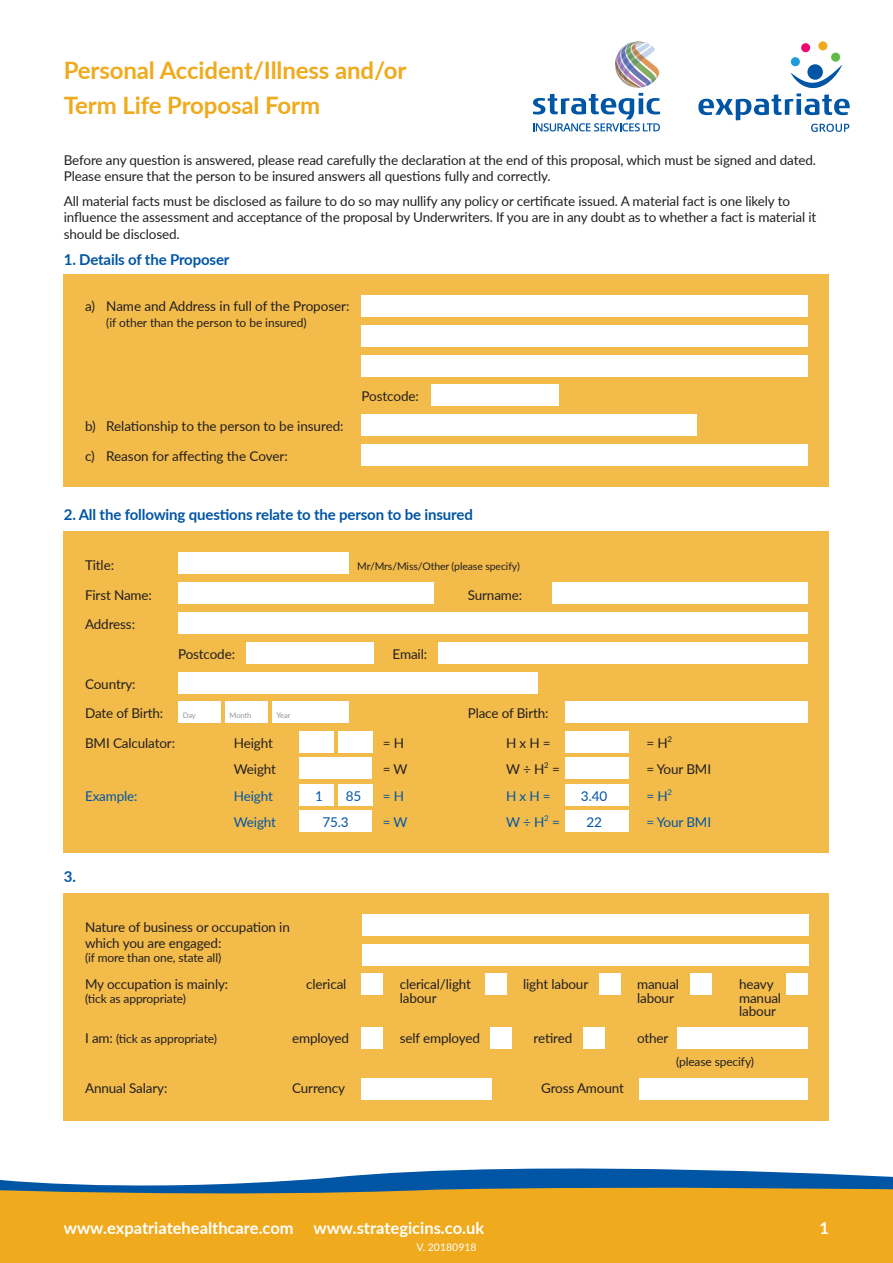
<style>
.page{position:relative;width:893px;height:1263px;background:#fff}
.page>*{position:absolute;margin:0;border:0;box-sizing:border-box;transform-origin:0 0}
.t1{font:700 24px/35.2px "Lato";letter-spacing:-.005em;color:#efaa1d}
.t2{font:700 16.5px "Lato";color:#fff}
.t3{font:700 15px "Lato";letter-spacing:-.01em;color:#0155a5}
.t4{font:13.5px/16.2px "Lato";letter-spacing:-.01em;color:#231f20}
.t5{font:13.5px "Lato";letter-spacing:-.01em;color:#0155a5}
.t6{font:12px "Lato";letter-spacing:-.01em;color:#231f20}
.t7{font:10.5px "Lato";letter-spacing:-.01em;color:#231f20}
.t8{font:10.5px "Lato";color:#fff}
.t9{font:7.5px "Lato";letter-spacing:-.015em;color:#939598}
.s1{font-size:13.5px}
</style>
<div class="page">
<svg style="left:0;top:1168px;width:893px;height:17px;fill:#0155a5"></svg>
<svg style="left:0;top:1185px;width:893px;height:78px;fill:#efaa1d"></svg>
<div style="left:791px;top:57px;width:9px;height:9px;background:#1e9ed9;border-radius:50%"></div>
<div style="left:831px;top:53px;width:9px;height:9px;background:#5dbb46;border-radius:50%"></div>
<div style="left:801px;top:43px;width:9px;height:9px;background:#ed0a70;border-radius:50%"></div>
<div style="left:818px;top:41px;width:9px;height:9px;background:#eeaa1d;border-radius:50%"></div>
<svg style="left:791px;top:65px;width:51px;height:23px"></svg>
<svg style="left:698px;top:94px;width:152px;height:38px"></svg>
<div style="left:64px;top:274px;width:765px;height:213px;background:#f2bb4a"></div>
<div style="left:361px;top:296px;width:447px;height:21px;background:#fff"></div>
<div style="left:361px;top:325px;width:447px;height:22px;background:#fff"></div>
<div style="left:361px;top:355px;width:447px;height:21px;background:#fff"></div>
<div style="left:431px;top:385px;width:128px;height:21px;background:#fff"></div>
<div style="left:361px;top:415px;width:336px;height:21px;background:#fff"></div>
<div style="left:361px;top:444px;width:447px;height:22px;background:#fff"></div>
<div style="left:64px;top:531px;width:765px;height:322px;background:#f2bb4a"></div>
<div style="left:179px;top:553px;width:170px;height:21px;background:#fff"></div>
<div style="left:179px;top:583px;width:255px;height:21px;background:#fff"></div>
<div style="left:179px;top:702px;width:42px;height:21px;background:#fff"></div>
<div style="left:225px;top:702px;width:43px;height:21px;background:#fff"></div>
<div style="left:272px;top:702px;width:77px;height:21px;background:#fff"></div>
<div style="left:553px;top:583px;width:255px;height:21px;background:#fff"></div>
<div style="left:179px;top:612px;width:629px;height:22px;background:#fff"></div>
<div style="left:566px;top:702px;width:242px;height:21px;background:#fff"></div>
<div style="left:179px;top:672px;width:359px;height:21px;background:#fff"></div>
<div style="left:566px;top:731px;width:63px;height:22px;background:#fff"></div>
<div style="left:338px;top:731px;width:34px;height:22px;background:#fff"></div>
<div style="left:300px;top:731px;width:34px;height:22px;background:#fff"></div>
<div style="left:300px;top:757px;width:72px;height:21px;background:#fff"></div>
<div style="left:566px;top:757px;width:63px;height:21px;background:#fff"></div>
<div style="left:566px;top:784px;width:63px;height:22px;background:#fff"></div>
<div style="left:338px;top:784px;width:34px;height:22px;background:#fff"></div>
<div style="left:300px;top:784px;width:34px;height:22px;background:#fff"></div>
<div style="left:300px;top:810px;width:72px;height:21px;background:#fff"></div>
<div style="left:566px;top:810px;width:63px;height:21px;background:#fff"></div>
<div style="left:64px;top:892px;width:765px;height:228px;background:#f2bb4a"></div>
<div style="left:362px;top:914px;width:447px;height:21px;background:#fff"></div>
<div style="left:362px;top:944px;width:447px;height:21px;background:#fff"></div>
<div style="left:361px;top:974px;width:22px;height:21px;background:#fff"></div>
<div style="left:486px;top:974px;width:21px;height:21px;background:#fff"></div>
<div style="left:600px;top:974px;width:21px;height:21px;background:#fff"></div>
<div style="left:690px;top:974px;width:21px;height:21px;background:#fff"></div>
<div style="left:787px;top:974px;width:21px;height:21px;background:#fff"></div>
<div style="left:361px;top:1027px;width:22px;height:21px;background:#fff"></div>
<div style="left:490px;top:1027px;width:21px;height:21px;background:#fff"></div>
<div style="left:584px;top:1027px;width:21px;height:21px;background:#fff"></div>
<div style="left:677px;top:1027px;width:131px;height:21px;background:#fff"></div>
<div style="left:639px;top:1078px;width:169px;height:21px;background:#fff"></div>
<div style="left:361px;top:1078px;width:131px;height:21px;background:#fff"></div>
<svg style="left:533px;top:41px;width:127px;height:90px"></svg>
<div style="left:246px;top:642px;width:127px;height:21px;background:#fff"></div>
<div style="left:438px;top:642px;width:370px;height:21px;background:#fff"></div>
<h1 class="t1" style="left:64px;top:52px;width:344px">Personal Accident/Illness and/or<br>Term Life Proposal Form</h1>
<p class="t4" style="left:64px;top:152px;width:754px">Before any question is answered, please read carefully the declaration at the end of this proposal, which must be signed and dated.<br>Please ensure that the person to be insured answers all questions fully and correctly.</p>
<p class="t4" style="left:64px;top:193px;width:754px">All material facts must be disclosed as failure to do so may nullify any policy or certificate issued. A material fact is one likely to influence the assessment and acceptance of the proposal by Underwriters. If you are in any doubt as to whether a fact is material it should be disclosed.</p>
<p class="t3" style="left:64px;top:249px;width:167px">1. Details of the Proposer</p>
<p class="t4" style="left:85px;top:297px;width:266px">a) Name and Address in full of the Proposer:</p>
<p class="t6" style="left:106px;top:314px;width:202px">(if other than the person to be insured)</p>
<p class="t4" style="left:85px;top:418px;width:260px">b) Relationship to the person to be insured:</p>
<p class="t4" style="left:85px;top:448px;width:204px">c) Reason for affecting the Cover:</p>
<p class="t4" style="left:361px;top:388px;width:59px">Postcode:</p>
<p class="t3" style="left:64px;top:504px;width:411px">2. All the following questions relate to the person to be insured</p>
<p class="t4" style="left:85px;top:556px;width:31px">Title:</p>
<p class="t7" style="left:357px;top:559px;width:164px">Mr/Mrs/Miss/Other (please specify)</p>
<p class="t4" style="left:85px;top:586px;width:68px">First Name:</p>
<p class="t4" style="left:468px;top:586px;width:56px">Surname:</p>
<p class="t4" style="left:85px;top:616px;width:51px">Address:</p>
<p class="t4" style="left:178px;top:645px;width:59px">Postcode:</p>
<p class="t4" style="left:393px;top:645px;width:36px">Email:</p>
<p class="t4" style="left:85px;top:668px;width:80px;line-height:29.7px">Country:<br>Date of Birth:</p>
<p class="t9" style="left:183px;top:710px;width:14px">Day</p>
<p class="t9" style="left:230px;top:710px;width:23px">Month</p>
<p class="t9" style="left:276px;top:710px;width:16px">Year</p>
<p class="t4" style="left:468px;top:705px;width:82px">Place of Birth:</p>
<p class="t4" style="left:85px;top:734px;width:92px">BMI Calculator:</p>
<p class="t4" style="left:234px;top:734px;width:41px">Height</p>
<p class="t4" style="left:383px;top:734px;width:23px">=H</p>
<p class="t4" style="left:506px;top:734px;width:46px">HxH=</p>
<p class="t4" style="left:646px;top:734px;width:27px">= H<sup>2</sup></p>
<p class="t4" style="left:234px;top:761px;width:44px">Weight</p>
<p class="t4" style="left:383px;top:761px;width:26px">=W</p>
<p class="t4" style="left:506px;top:761px;width:55px">W÷H<sup>2</sup> =</p>
<p class="t4" style="left:646px;top:761px;width:66px">= Your BMI</p>
<p class="t5" style="left:85px;top:786px;width:54px">Example:</p>
<p class="t5" style="left:234px;top:786px;width:41px">Height</p>
<p class="t5" style="left:315px;top:786px;width:9px">1</p>
<p class="t5" style="left:346px;top:786px;width:17px">85</p>
<p class="t5" style="left:383px;top:786px;width:23px">=H</p>
<p class="t5" style="left:506px;top:786px;width:46px">HxH=</p>
<p class="t5" style="left:581px;top:786px;width:28px">3.40</p>
<p class="t5" style="left:646px;top:786px;width:27px">= H<sup>2</sup></p>
<p class="t5" style="left:234px;top:812px;width:44px">Weight</p>
<p class="t5" style="left:322px;top:812px;width:28px">75.3</p>
<p class="t5" style="left:383px;top:812px;width:26px">=W</p>
<p class="t5" style="left:506px;top:812px;width:55px">W÷H<sup>2</sup> =</p>
<p class="t5" style="left:586px;top:812px;width:17px">22</p>
<p class="t5" style="left:646px;top:812px;width:66px">= Your BMI</p>
<p class="t3" style="left:64px;top:865px;width:14px">3.</p>
<p class="t4" style="left:85px;top:918px;width:206px">Nature of business or occupation in which you are engaged:</p>
<p class="t6" style="left:85px;top:949px;width:138px">(if more than one, state all)</p>
<p class="t4" style="left:85px;top:975px;width:145px">My occupation is mainly:</p>
<p class="t4" style="left:306px;top:975px;width:42px">clerical</p>
<p class="t4" style="left:400px;top:975px;width:73px">clerical/light</p>
<p class="t4" style="left:523px;top:975px;width:67px">light labour</p>
<p class="t4" style="left:637px;top:975px;width:44px">manual</p>
<p class="t4" style="left:739px;top:975px;width:36px">heavy</p>
<p class="t6" style="left:85px;top:990px;width:102px">(tick as appropriate)</p>
<p class="t4" style="left:400px;top:989px;width:38px">labour</p>
<p class="t4" style="left:637px;top:989px;width:38px">labour</p>
<p class="t4" style="left:739px;top:990px;width:44px;line-height:13.5px">manual labour</p>
<p class="t6" style="left:85px;top:1030px;width:134px"><span class="s1">I am:</span> (tick as appropriate)</p>
<p class="t4" style="left:292px;top:1029px;width:58px">employed</p>
<p class="t4" style="left:400px;top:1029px;width:82px">self employed</p>
<p class="t4" style="left:534px;top:1029px;width:40px">retired</p>
<p class="t4" style="left:637px;top:1029px;width:33px">other</p>
<p class="t6" style="left:676px;top:1053px;width:79px">(please specify)</p>
<p class="t4" style="left:85px;top:1079px;width:84px">Annual Salary:</p>
<p class="t4" style="left:292px;top:1079px;width:55px">Currency</p>
<p class="t4" style="left:541px;top:1079px;width:84px">Gross Amount</p>
<p class="t2" style="left:64px;top:1215px;width:422px">www.expatriatehealthcare.com www.strategicins.co.uk</p>
<p class="t2" style="left:820px;top:1215px;width:11px">1</p>
<p class="t8" style="left:416px;top:1240px;width:62px">V. 20180918</p>
</div>
